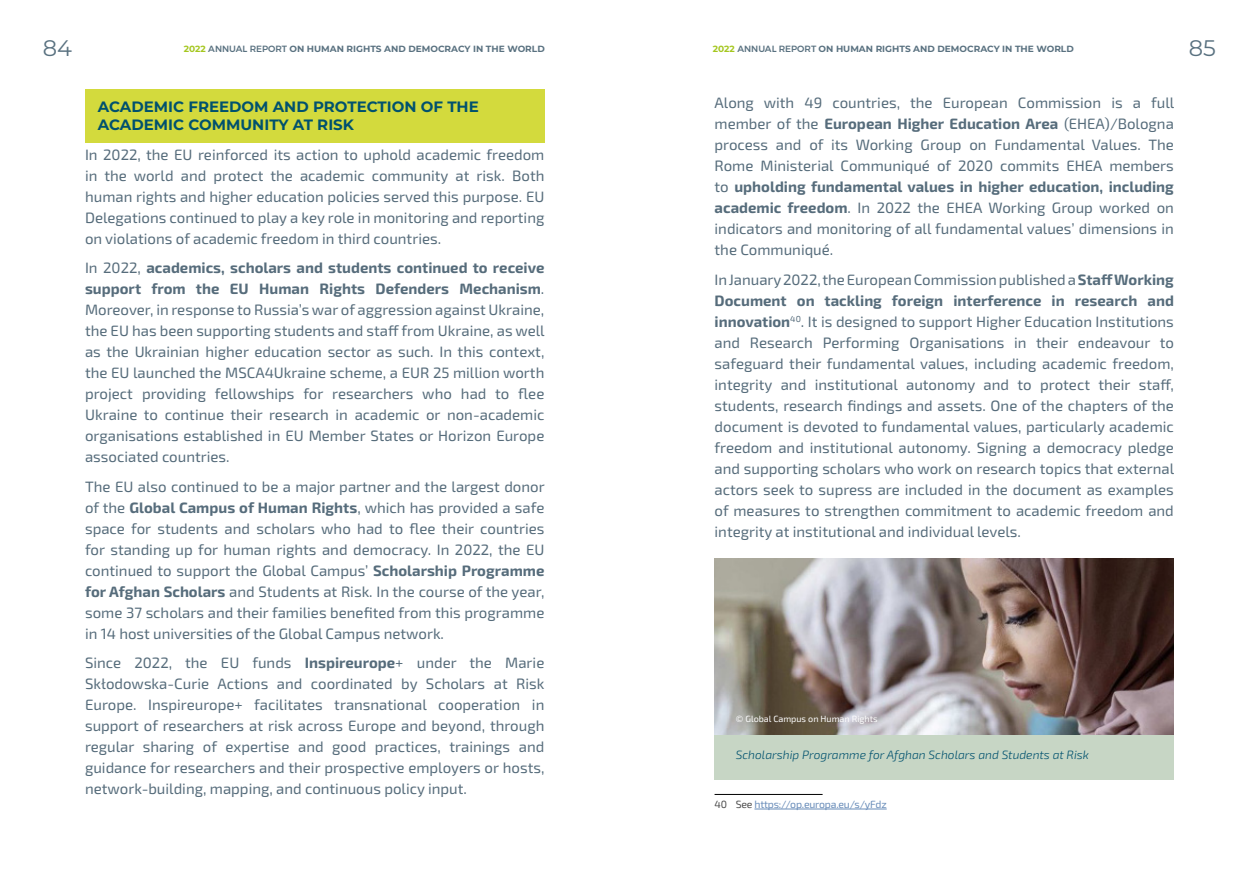
<style>
.page{position:relative;width:1259px;height:893px;background:#fff}
.page>*{position:absolute;margin:0;border:0;box-sizing:border-box;transform-origin:0 0}
.t1{font:22.5px "Montserrat";color:#597180}
.body{font:15px/21px "Exo 2";color:#566c7b;text-align:justify}
.t2{font:700 15px/18px "Montserrat";color:#00516e}
.Legende_Photo{font:italic 300 12px "Exo 2";color:#00516e}
.foot{font:10.5px "Exo 2";letter-spacing:-.02em;color:#688cb9}
.t3{font:700 9px "Montserrat";color:#597180}
.body-2{font:9px "Exo 2";color:#fff}
.s1{color:#a5c720}
.s2{font-weight:500}
.s3{font-weight:700}
.s4{color:#4d4d4d}
</style>
<div class="page">
<div style="left:85px;top:89px;width:459px;height:54px;background:#d3da3d"></div>
<hr style="left:714px;top:794px;width:108px;height:1px;background:#000">
<hr style="left:754px;top:809px;width:132px;height:1px;background:#688cb9">
<img style="left:714px;top:558px;width:460px;height:177px">
<div style="left:714px;top:735px;width:460px;height:44px;background:#c7d6c5"></div>
<h1 class="t1" style="left:43px;top:32px;width:31px">84</h1>
<p class="t3" style="left:184px;top:42px;width:362px"><span class="s1">2022</span> <span class="s2">ANNUAL REPORT</span> ON HUMAN RIGHTS AND DEMOCRACY IN THE WORLD</p>
<p class="t3" style="left:713px;top:42px;width:362px"><span class="s1">2022</span> <span class="s2">ANNUAL REPORT</span> ON HUMAN RIGHTS AND DEMOCRACY IN THE WORLD</p>
<h1 class="t1" style="left:1189px;top:32px;width:29px">85</h1>
<h2 class="t2" style="left:98px;top:97px;width:382px">ACADEMIC FREEDOM AND PROTECTION OF THE<br>ACADEMIC COMMUNITY AT RISK</h2>
<p class="body" style="left:85px;top:143px;width:461px">In 2022, the EU reinforced its action to uphold academic freedom in the world and protect the academic community at risk. Both human rights and higher education policies served this purpose. EU Delegations continued to play a key role in monitoring and reporting on violations of academic freedom in third countries.</p>
<p class="body" style="left:85px;top:257px;width:461px">In 2022, <span class="s3">academics, scholars and students continued to receive support from the EU Human Rights Defenders Mechanism</span>.<br>Moreover, in response to Russia’s war of aggression against Ukraine, the EU has been supporting students and staff from Ukraine, as well as the Ukrainian higher education sector as such. In this context, the EU launched the MSCA4Ukraine scheme, a EUR 25 million worth project providing fellowships for researchers who had to flee Ukraine to continue their research in academic or non-academic organisations established in EU Member States or Horizon Europe associated countries.</p>
<p class="body" style="left:85px;top:476px;width:461px">The EU also continued to be a major partner and the largest donor of the <span class="s3">Global Campus of Human Rights</span>, which has provided a safe space for students and scholars who had to flee their countries for standing up for human rights and democracy. In 2022, the EU continued to support the Global Campus’ <span class="s3">Scholarship Programme for Afghan Scholars</span> and Students at Risk. In the course of the year, some 37 scholars and their families benefited from this programme in 14 host universities of the Global Campus network.</p>
<p class="body" style="left:85px;top:652px;width:461px">Since 2022, the EU funds <span class="s3">Inspireurope</span>+ under the Marie Skłodowska-Curie Actions and coordinated by Scholars at Risk Europe. Inspireurope+ facilitates transnational cooperation in support of researchers at risk across Europe and beyond, through regular sharing of expertise and good practices, trainings and guidance for researchers and their prospective employers or hosts, network-building, mapping, and continuous policy input.</p>
<p class="body" style="left:714px;top:92px;width:461px">Along with 49 countries, the European Commission is a full member of the <span class="s3">European Higher Education Area</span> (EHEA)/Bologna process and of its Working Group on Fundamental Values. The Rome Ministerial Communiqué of 2020 commits EHEA members to <span class="s3">upholding fundamental values in higher education, including academic freedom</span>. In 2022 the EHEA Working Group worked on indicators and monitoring of all fundamental values’ dimensions in the Communiqué.</p>
<p class="body" style="left:714px;top:268px;width:461px">In January 2022, the European Commission published a <span class="s3">Staff Working Document on tackling foreign interference in research and innovation</span><sup>40</sup>. It is designed to support Higher Education Institutions and Research Performing Organisations in their endeavour to safeguard their fundamental values, including academic freedom, integrity and institutional autonomy and to protect their staff, students, research findings and assets. One of the chapters of the document is devoted to fundamental values, particularly academic freedom and institutional autonomy. Signing a democracy pledge and supporting scholars who work on research topics that external actors seek to supress are included in the document as examples of measures to strengthen commitment to academic freedom and integrity at institutional and individual levels.</p>
<p class="body-2" style="left:736px;top:712px;width:143px">© Global Campus on Human Rights</p>
<p class="Legende_Photo" style="left:736px;top:747px;width:355px">Scholarship Programme for Afghan Scholars and Students at Risk</p>
<p class="foot" style="left:714px;top:797px;width:174px"><span class="s4">40 See</span> https://op.europa.eu/s/yFdz</p>
</div>
